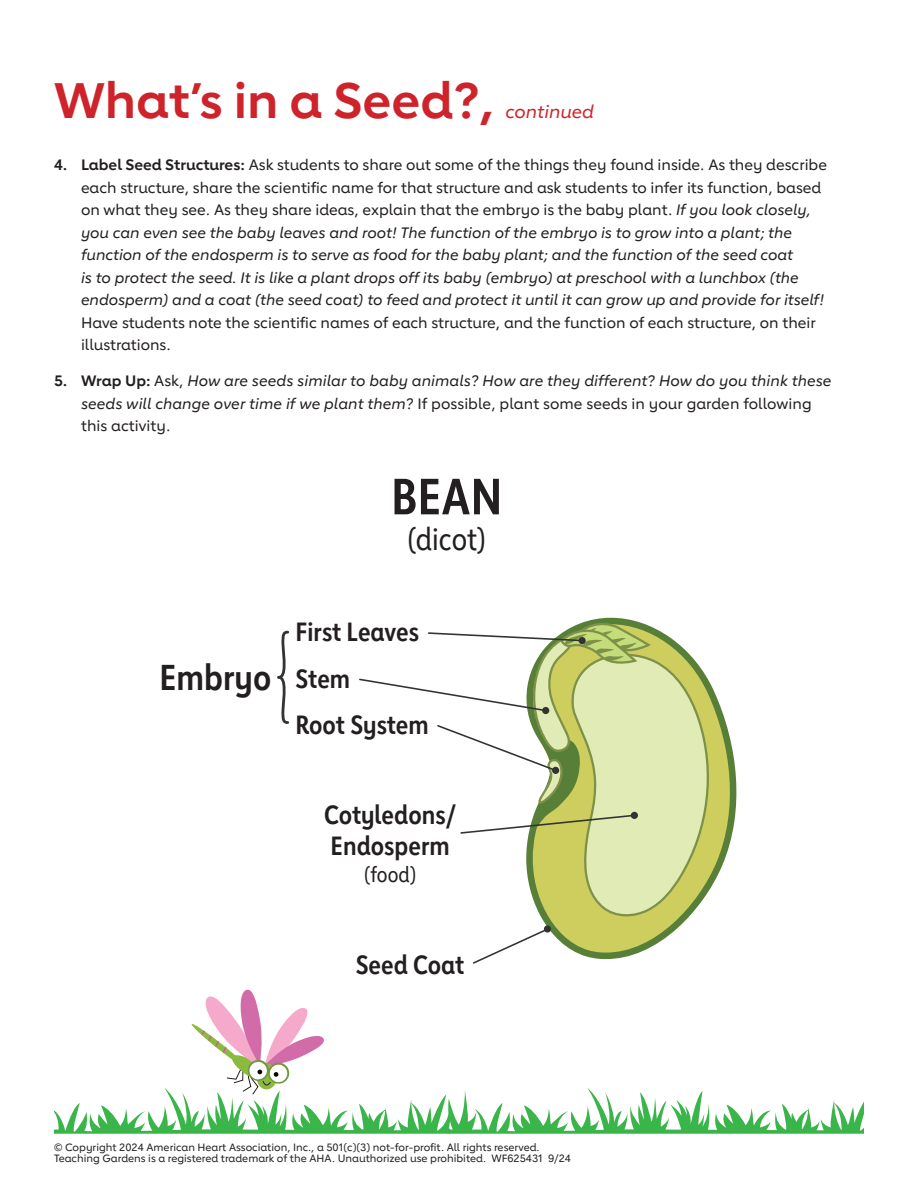
<style>
.page{position:relative;width:918px;height:1188px;background:#fff}
.page>*{position:absolute;margin:0;border:0;box-sizing:border-box;transform-origin:0 0}
.t1{font:700 50.1px "Lub Dub Condensed";color:#231f20}
.t2{font:700 49.5px "Lub Dub";color:#ce232a}
.t3{font:700 35.7px "Lub Dub Condensed";color:#231f20}
.t4{font:30.9px "Lub Dub Condensed";color:#231f20}
.t5{font:700 26.25px/46.3px "Lub Dub Condensed";color:#231f20}
.t6{font:21.45px "Lub Dub Condensed";color:#231f20}
.t7{font:italic 500 18px "Lub Dub";color:#ce232a}
._06_numbers___P{font:italic 500 15px/22.5px "Lub Dub";color:#231f20}
._50_copyright_med{font:500 10.5px/11.2px "Lub Dub";color:#231f20}
.s1{font-weight:700;font-style:normal}
.s2{font-style:normal}
</style>
<div class="page">
<svg style="left:543px;top:703px;width:194px;height:256px"></svg>
<svg style="left:359px;top:617px;width:360px;height:303px"></svg>
<div style="left:578px;top:637px;width:8px;height:7px;background:#323333;border-radius:50%"></div>
<svg style="left:472px;top:928px;width:75px;height:36px"></svg>
<div style="left:544px;top:925px;width:7px;height:8px;background:#323333;border-radius:50%"></div>
<svg style="left:277px;top:630px;width:13px;height:94px"></svg>
<svg style="left:54px;top:989px;width:810px;height:145px"></svg>
<h2 class="t2" style="left:54px;top:71px;width:442px">What’s in a Seed?,</h2>
<p class="t7" style="left:505px;top:101px;width:90px">continued</p>
<p class="_06_numbers___P" style="left:81px;top:153px;width:748px;text-indent:-27px"><span class="s1">4. Label Seed Structures:</span> <span class="s2">Ask students to share out some of the things they found inside. As they describe each structure, share the scientific name for that structure and ask students to infer its function, based on what they see. As they share ideas, explain that the embryo is the baby plant.</span> If you look closely, you can even see the baby leaves and root! The function of the embryo is to grow into a plant; the function of the endosperm is to serve as food for the baby plant; and the function of the seed coat<br>is to protect the seed. It is like a plant drops off its baby (embryo) at preschool with a lunchbox (the endosperm) and a coat (the seed coat) to feed and protect it until it can grow up and provide for itself!<br><span class="s2">Have students note the scientific names of each structure, and the function of each structure, on their illustrations.</span></p>
<p class="_06_numbers___P" style="left:81px;top:369px;width:752px;text-indent:-27px"><span class="s1">5. Wrap Up:</span> <span class="s2">Ask,</span> How are seeds similar to baby animals? How are they different? How do you think these seeds will change over time if we plant them? <span class="s2">If possible, plant some seeds in your garden following this activity.</span></p>
<h1 class="t1" style="left:391px;top:467px;width:113px">BEAN</h1>
<h3 class="t4" style="left:408px;top:521px;width:80px">(dicot)</h3>
<h3 class="t3" style="left:159px;top:656px;width:113px">Embryo</h3>
<h3 class="t5" style="left:296px;top:608px;width:125px">First Leaves<br>Stem</h3>
<h3 class="t5" style="left:296px;top:701px;width:135px">Root System</h3>
<h3 class="t5" style="left:324px;top:798px;width:133px;line-height:31.5px">Cotyledons/<br>Endosperm</h3>
<h3 class="t6" style="left:364px;top:862px;width:54px">(food)</h3>
<h3 class="t5" style="left:356px;top:941px;width:110px">Seed Coat</h3>
<p class="_50_copyright_med" style="left:54px;top:1142px;width:519px">© Copyright 2024 American Heart Association, Inc., a 501(c)(3) not-for-profit. All rights reserved.<br>Teaching Gardens is a registered trademark of the AHA. Unauthorized use prohibited. WF625431 9/24</p>
</div>
